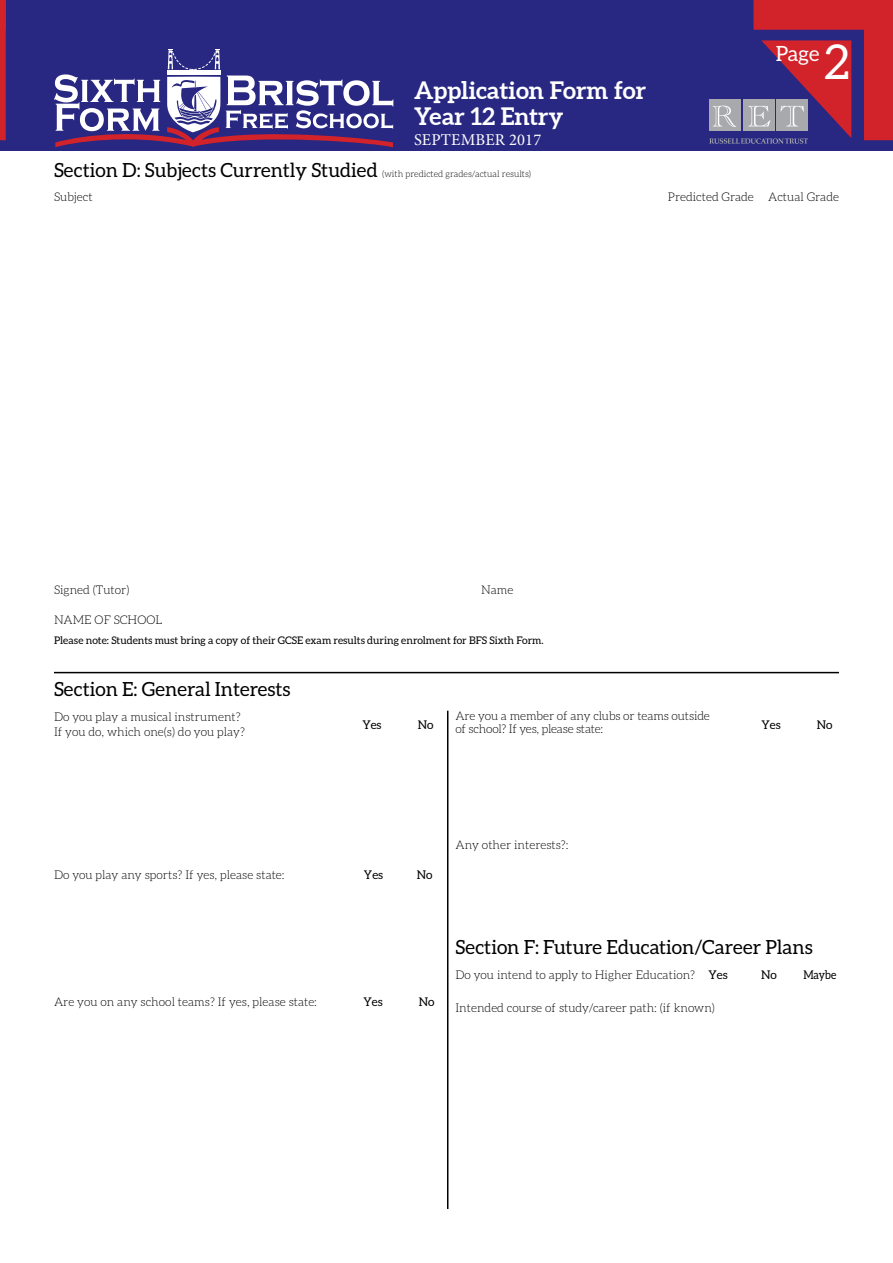
<style>
.page{position:relative;width:893px;height:1263px;background:#fff}
.page>*{position:absolute;margin:0;border:0;box-sizing:border-box;transform-origin:0 0}
.t1{font:48px "Aleo";color:#fff}
.t2{font:700 24px/26.5px "Aleo";color:#fff}
.t3{font:21px "Aleo";color:#fff}
.t4{font:19.5px "Aleo";color:#000}
.t5{font:16.5px "Minion Pro";letter-spacing:.01em;color:#fff}
.t6{font:300 12px/13.5px "Aleo";color:#000}
.t7{font:12px "Aleo";color:#000}
.t8{font:12px "Aleo";color:#000;scale:.9 1}
.t9{font:10.5px "Aleo";color:#000}
.t10{font:300 9px "Aleo";color:#000}
.s1{font-weight:400;font-size:19.5px}
.s2{font-weight:400}
</style>
<div class="page">
<div style="left:0;top:0;width:893px;height:149px;background:#282781"></div>
<div style="left:0;top:0;width:6px;height:140px;background:#d2232a"></div>
<div style="left:864px;top:0;width:29px;height:140px;background:#d2232a"></div>
<div style="left:753px;top:0;width:140px;height:30px;background:#d2232a"></div>
<svg style="left:709px;top:40px;width:142px;height:104px"></svg>
<svg style="left:54px;top:49px;width:339px;height:98px"></svg>
<hr style="left:447px;top:711px;width:1px;height:498px;background:#000">
<hr style="left:54px;top:672px;width:785px;height:1px;background:#000">
<h2 class="t2" style="left:414px;top:77px;width:234px">Application Form for<br>Year 12 Entry</h2>
<h3 class="t5" style="left:414px;top:129px;width:129px">SEPTEMBER 2017</h3>
<h3 class="t3" style="left:776px;top:41px;width:45px">Page</h3>
<h1 class="t1" style="left:824px;top:35px;width:27px">2</h1>
<p class="t10" style="left:54px;top:169px;width:479px"><span class="s1">Section D: Subjects Currently Studied</span> (with predicted grades/actual results)</p>
<p class="t6" style="left:54px;top:190px;width:40px">Subject</p>
<p class="t6" style="left:668px;top:190px;width:173px">Predicted Grade Actual Grade</p>
<p class="t6" style="left:54px;top:583px;width:77px">Signed (Tutor)</p>
<p class="t6" style="left:481px;top:583px;width:34px">Name</p>
<p class="t6" style="left:54px;top:613px;width:110px">NAME OF SCHOOL</p>
<p class="t9" style="left:54px;top:634px;width:491px">Please note: Students must bring a copy of their GCSE exam results during enrolment for BFS Sixth Form.</p>
<h3 class="t4" style="left:54px;top:678px;width:238px">Section E: General Interests</h3>
<p class="t6" style="left:54px;top:710px;width:188px">Do you play a musical instrument?</p>
<p class="t6" style="left:54px;top:725px;width:192px">If you do, which one(s) do you play?</p>
<p class="t7" style="left:362px;top:718px;width:21px">Yes</p>
<p class="t7" style="left:418px;top:718px;width:17px">No</p>
<p class="t6" style="left:455px;top:709px;width:256px">Are you a member of any clubs or teams outside of school? If yes, please state:</p>
<p class="t7" style="left:761px;top:718px;width:21px">Yes</p>
<p class="t7" style="left:817px;top:718px;width:17px">No</p>
<p class="t6" style="left:54px;top:868px;width:232px">Do you play any sports? If yes, please state:</p>
<p class="t7" style="left:364px;top:868px;width:21px">Yes</p>
<p class="t7" style="left:417px;top:868px;width:17px">No</p>
<p class="t6" style="left:455px;top:838px;width:115px">Any other interests?:</p>
<p class="t6" style="left:54px;top:995px;width:265px">Are you on any school teams? If yes, please state:</p>
<p class="t7" style="left:363px;top:995px;width:21px">Yes</p>
<p class="t7" style="left:419px;top:995px;width:17px">No</p>
<h3 class="t4" style="left:455px;top:936px;width:359px">Section F: Future Education/Career Plans</h3>
<p class="t6" style="left:455px;top:968px;width:274px">Do you intend to apply to Higher Education? <span class="s2">Yes</span></p>
<p class="t7" style="left:761px;top:968px;width:17px">No</p>
<p class="t8" style="left:803px;top:968px;width:38px">Maybe</p>
<p class="t6" style="left:455px;top:1001px;width:261px">Intended course of study/career path: (if known)</p>
</div>
